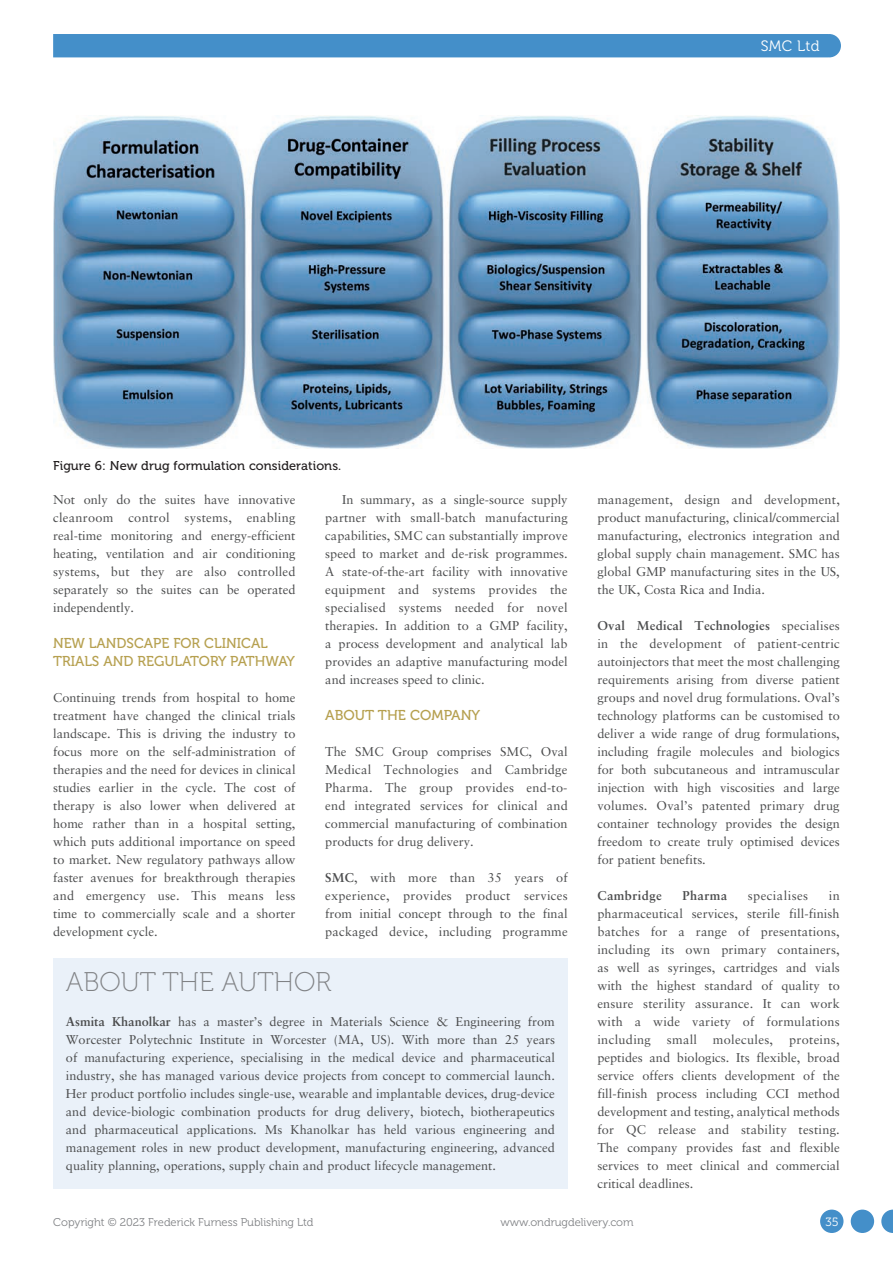
<style>
.page{position:relative;width:893px;height:1263px;background:#fff}
.page>*{position:absolute;margin:0;border:0;box-sizing:border-box;transform-origin:0 0}
.MF_Boxed_text_title{font:27px "Museo 100";color:#808285}
.t1{font:15px "Museo 300";letter-spacing:.025em;color:#fff}
.MF_Xhead{font:14.25px/18px "Museo 500";color:#b6a04f}
.MF_body_no_indent{font:12.75px/18px "Sabon LT Std";color:#4b4c4d;text-align:justify}
.MF_body{font:12.75px/18px "Sabon LT Std";color:#4b4c4d;text-align:justify}
.MF_Captions{font:12.75px "Museo 500";letter-spacing:.005em;color:#231f20}
.MF_body_no_indent-2{font:700 12.75px "Sabon LT Std";letter-spacing:.035em;color:#4b4c4d}
.MF_body_no_indent-3{font:12.75px "Sabon LT Std";letter-spacing:.035em;color:#4b4c4d}
.t2{font:12px "Museo 300";color:#fff}
.t3{font:11.25px "Museo 300";color:#808285}
.s1{font-weight:700}
</style>
<div class="page">
<div style="left:53px;top:958px;width:515px;height:230px;background:#eaf1f9"></div>
<div style="left:53px;top:34px;width:788px;height:23px;background:#448fc9"></div>
<img style="left:53px;top:115px;width:787px;height:334px">
<svg style="left:881px;top:1209px;width:12px;height:24px"></svg>
<div style="left:851px;top:1209px;width:23px;height:24px;background:#448fc9;border-radius:50%"></div>
<div style="left:820px;top:1209px;width:23px;height:24px;background:#448fc9;border-radius:50%"></div>
<p class="t1" style="left:761px;top:37px;width:60px">SMC Ltd</p>
<p class="MF_Captions" style="left:53px;top:459px;width:290px">Figure 6: New drug formulation considerations.</p>
<p class="MF_body_no_indent" style="left:53px;top:490px;width:244px">Not only do the suites have innovative cleanroom control systems, enabling real-time monitoring and energy-efficient heating, ventilation and air conditioning systems, but they are also controlled separately so the suites can be operated independently.</p>
<p class="MF_Xhead" style="left:53px;top:634px;width:243px">NEW LANDSCAPE FOR CLINICAL<br>TRIALS AND REGULATORY PATHWAY</p>
<p class="MF_body_no_indent" style="left:53px;top:688px;width:244px">Continuing trends from hospital to home treatment have changed the clinical trials landscape. This is driving the industry to focus more on the self-administration of therapies and the need for devices in clinical studies earlier in the cycle. The cost of therapy is also lower when delivered at home rather than in a hospital setting, which puts additional importance on speed to market. New regulatory pathways allow faster avenues for breakthrough therapies and emergency use. This means less time to commercially scale and a shorter development cycle.</p>
<p class="MF_body" style="left:325px;top:490px;width:244px;text-indent:17px">In summary, as a single-source supply partner with small-batch manufacturing capabilities, SMC can substantially improve speed to market and de-risk programmes.<br>A state-of-the-art facility with innovative equipment and systems provides the specialised systems needed for novel therapies. In addition to a GMP facility, a process development and analytical lab provides an adaptive manufacturing model and increases speed to clinic.</p>
<p class="MF_Xhead" style="left:325px;top:706px;width:156px">ABOUT THE COMPANY</p>
<p class="MF_body_no_indent" style="left:325px;top:742px;width:244px">The SMC Group comprises SMC, Oval Medical Technologies and Cambridge Pharma. The group provides end-to&shy;end integrated services for clinical and commercial manufacturing of combination products for drug delivery.</p>
<p class="MF_body_no_indent" style="left:325px;top:868px;width:244px"><span class="s1">SMC</span>, with more than 35 years of experience, provides product services from initial concept through to the final packaged device, including programme</p>
<p class="MF_Boxed_text_title" style="left:66px;top:967px;width:267px">ABOUT THE AUTHOR</p>
<p class="MF_body_no_indent" style="left:66px;top:1012px;width:491px"><span class="s1">Asmita Khanolkar</span> has a master’s degree in Materials Science &amp; Engineering from Worcester Polytechnic Institute in Worcester (MA, US). With more than 25 years of manufacturing experience, specialising in the medical device and pharmaceutical industry, she has managed various device projects from concept to commercial launch.<br>Her product portfolio includes single-use, wearable and implantable devices, drug-device and device-biologic combination products for drug delivery, biotech, biotherapeutics and pharmaceutical applications. Ms Khanolkar has held various engineering and management roles in new product development, manufacturing engineering, advanced quality planning, operations, supply chain and product lifecycle management.</p>
<p class="MF_body_no_indent" style="left:597px;top:490px;width:244px">management, design and development, product manufacturing, clinical/commercial manufacturing, electronics integration and global supply chain management. SMC has global GMP manufacturing sites in the US, the UK, Costa Rica and India.</p>
<p class="MF_body_no_indent" style="left:597px;top:616px;width:244px"><span class="s1">Oval Medical Technologies</span> specialises in the development of patient-centric autoinjectors that meet the most challenging requirements arising from diverse patient groups and novel drug formulations. Oval’s technology platforms can be customised to deliver a wide range of drug formulations, including fragile molecules and biologics for both subcutaneous and intramuscular injection with high viscosities and large volumes. Oval’s patented primary drug container technology provides the design freedom to create truly optimised devices for patient benefits.</p>
<p class="MF_body_no_indent-2" style="left:597px;top:888px;width:66px">Cambridge</p>
<p class="MF_body_no_indent-2" style="left:682px;top:888px;width:46px">Pharma</p>
<p class="MF_body_no_indent-3" style="left:748px;top:888px;width:62px">specialises</p>
<p class="MF_body_no_indent" style="left:597px;top:887px;width:244px;text-indent:231px">in pharmaceutical services, sterile fill-finish batches for a range of presentations, including its own primary containers, as well as syringes, cartridges and vials with the highest standard of quality to ensure sterility assurance. It can work with a wide variety of formulations including small molecules, proteins, peptides and biologics. Its flexible, broad service offers clients development of the fill-finish process including CCI method development and testing, analytical methods for QC release and stability testing.<br>The company provides fast and flexible services to meet clinical and commercial critical deadlines.</p>
<p class="t3" style="left:53px;top:1216px;width:262px">Copyright © 2023 Frederick Furness Publishing Ltd</p>
<p class="t3" style="left:500px;top:1216px;width:135px">www.ondrugdelivery.com</p>
<p class="t2" style="left:825px;top:1215px;width:15px">35</p>
</div>
